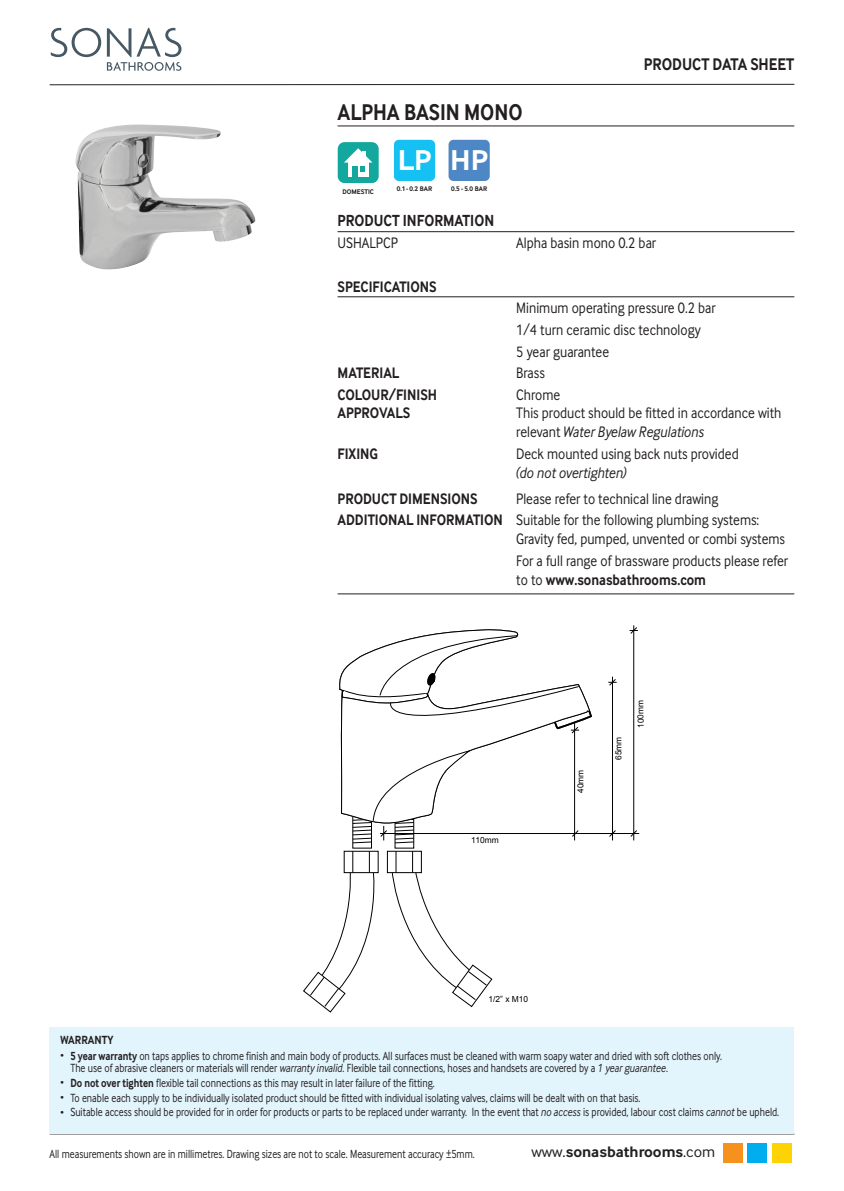
<style>
.page{position:relative;width:844px;height:1191px;background:#fff}
.page>*{position:absolute;margin:0;border:0;box-sizing:border-box;transform-origin:0 0}
.t1{font:700 29.75px "Inter Face Da Ma";color:#fff}
.t2{font:700 23.62px "Inter Face Da Ma";color:#231f20;scale:.85 1}
.t3{font:700 17.5px "Inter Face Da Ma";color:#231f20;scale:.85 1}
.t4{font:700 16.62px "Inter Face Da Ma";color:#231f20;scale:.85 1}
.t5{font:15.75px/21.7px "Inter Face Da Ma";color:#231f20;scale:.85 1}
.t6{font:700 15.75px "Inter Face Da Ma";color:#231f20;scale:.85 1}
.t7{font:700 15.75px "Inter Face Da Ma";color:#231f20}
.t8{font:italic 15.75px "Inter Face Da Ma";color:#231f20;scale:.85 1}
.t9{font:12.25px/12.2px "Inter Face Da Ma";color:#231f20;scale:.8 1}
.t10{font:700 12.25px "Inter Face Da Ma";color:#231f20;scale:.85 1}
.t11{font:8.4px "Arial";letter-spacing:-.005em;color:#000}
.t12{font:700 7px "Inter Face Da Ma";color:#231f20;scale:.95 1}
.s1{font-style:italic}
.s2{font-weight:700}
.s3{font-weight:400}
.s4{font-size:7px}
</style>
<div class="page">
<hr style="left:50px;top:1133px;width:744px;height:1px;background:#231f20">
<hr style="left:50px;top:84px;width:744px;height:1px;background:#231f20">
<svg style="left:51px;top:28px;width:50px;height:29px"></svg>
<svg style="left:107px;top:28px;width:74px;height:43px"></svg>
<div style="left:772px;top:1143px;width:19px;height:20px;background:#fed304"></div>
<div style="left:747px;top:1143px;width:20px;height:20px;background:#00aeef"></div>
<div style="left:722px;top:1143px;width:20px;height:20px;background:#f6911e"></div>
<div style="left:50px;top:1027px;width:744px;height:106px;background:#e2f4fc"></div>
<div style="left:337px;top:142px;width:41px;height:41px;background:#12a89e;border-radius:7px"></div>
<div style="left:348px;top:162px;width:20px;height:15px;background:#fff"></div>
<div style="left:353px;top:167px;width:5px;height:10px;background:#12a89e"></div>
<svg style="left:344px;top:148px;width:28px;height:24px"></svg>
<div style="left:394px;top:140px;width:41px;height:41px;background:#15c0f2;border-radius:5px"></div>
<div style="left:448px;top:140px;width:41px;height:41px;background:#4d87c6;border-radius:5px"></div>
<hr style="left:337px;top:125px;width:457px;height:1px;background:#231f20">
<hr style="left:337px;top:231px;width:457px;height:1px;background:#231f20">
<hr style="left:337px;top:296px;width:457px;height:1px;background:#231f20">
<hr style="left:337px;top:593px;width:457px;height:1px;background:#231f20">
<img style="left:75px;top:124px;width:181px;height:146px">
<svg style="left:339px;top:629px;width:253px;height:119px"></svg>
<hr style="left:380px;top:833px;width:259px;height:1px;background:#000">
<hr style="left:633px;top:625px;width:1px;height:215px;background:#000">
<hr style="left:612px;top:676px;width:1px;height:164px;background:#000">
<svg style="left:303px;top:851px;width:76px;height:161px"></svg>
<div style="left:387px;top:851px;width:34px;height:22px;border:1px solid #000"></div>
<svg style="left:391px;top:851px;width:101px;height:156px"></svg>
<svg style="left:609px;top:830px;width:7px;height:7px"></svg>
<svg style="left:630px;top:829px;width:7px;height:8px"></svg>
<svg style="left:608px;top:679px;width:8px;height:7px"></svg>
<svg style="left:629px;top:626px;width:8px;height:8px"></svg>
<svg style="left:341px;top:635px;width:250px;height:208px"></svg>
<h2 class="t2" style="left:337px;top:103px;width:219px">ALPHA BASIN MONO</h2>
<p class="t12" style="left:342px;top:189px;width:35px">DOMESTIC</p>
<h1 class="t1" style="left:397px;top:148px;width:35px">LP</h1>
<p class="t12" style="left:397px;top:186px;width:39px">0.1- 0.2 BAR</p>
<h1 class="t1" style="left:450px;top:148px;width:39px">HP</h1>
<p class="t12" style="left:451px;top:186px;width:39px">0.5 - 5.0 BAR</p>
<h3 class="t3" style="left:643px;top:58px;width:178px">PRODUCT DATA SHEET</h3>
<h3 class="t4" style="left:337px;top:214px;width:186px">PRODUCT INFORMATION</h3>
<p class="t5" style="left:337px;top:234px;width:72px">USHALPCP</p>
<p class="t5" style="left:516px;top:234px;width:166px">Alpha basin mono 0.2 bar</p>
<p class="t6" style="left:337px;top:280px;width:118px">SPECIFICATIONS</p>
<p class="t5" style="left:516px;top:299px;width:236px">Minimum operating pressure 0.2 bar<br>1/4 turn ceramic disc technology<br>5 year guarantee</p>
<p class="t6" style="left:337px;top:367px;width:74px">MATERIAL</p>
<p class="t5" style="left:516px;top:364px;width:35px">Brass</p>
<p class="t6" style="left:337px;top:388px;width:118px">COLOUR/FINISH</p>
<p class="t5" style="left:516px;top:385px;width:53px">Chrome</p>
<p class="t6" style="left:337px;top:407px;width:87px">APPROVALS</p>
<p class="t5" style="left:516px;top:405px;width:313px;line-height:19.2px">This product should be fitted in accordance with relevant <span class="s1">Water Byelaw Regulations</span></p>
<p class="t6" style="left:337px;top:447px;width:49px">FIXING</p>
<p class="t5" style="left:516px;top:444px;width:263px">Deck mounted using back nuts provided</p>
<p class="t8" style="left:516px;top:468px;width:132px">(do not overtighten)</p>
<p class="t6" style="left:337px;top:492px;width:166px">PRODUCT DIMENSIONS</p>
<p class="t5" style="left:337px;top:489px;width:497px;text-indent:179px">Please refer to technical line drawing<br><span class="s2">ADDITIONAL INFORMATION</span> Suitable for the following plumbing systems:</p>
<p class="t5" style="left:516px;top:530px;width:321px">Gravity fed, pumped, unvented or combi systems<br>For a full range of brassware products please refer</p>
<p class="t6" style="left:516px;top:574px;width:225px"><span class="s3">to to</span> www.sonasbathrooms.com</p>
<p class="t11" style="left:471px;top:835px;width:29px">110mm</p>
<p class="t11" style="left:575px;top:793px;width:25px;rotate:-90deg">40mm</p>
<p class="t11" style="left:613px;top:760px;width:25px;rotate:-90deg">65mm</p>
<p class="t11" style="left:636px;top:728px;width:30px;rotate:-91deg">100mm</p>
<p class="t11" style="left:488px;top:994px;width:41px">1/2” x M10</p>
<p class="t10" style="left:60px;top:1035px;width:64px">WARRANTY</p>
<p class="t9" style="left:70px;top:1050px;width:815px;text-indent:-10px"><span class="s4">•</span> <span class="s2">5 year warranty</span> on taps applies to chrome finish and main body of products. All surfaces must be cleaned with warm soapy water and dried with soft clothes only.<br>The use of abrasive cleaners or materials will render <span class="s1">warranty invalid</span>. Flexible tail connections, hoses and handsets are covered by a <span class="s1">1 year guarantee</span>.</p>
<p class="t9" style="left:60px;top:1077px;width:469px"><span class="s4">•</span> <span class="s2">Do not over tighten</span> flexible tail connections as this may result in later failure of the fitting.</p>
<p class="t9" style="left:60px;top:1092px;width:726px"><span class="s4">•</span> To enable each supply to be individually isolated product should be fitted with individual isolating valves, claims will be dealt with on that basis.</p>
<p class="t9" style="left:60px;top:1107px;width:899px"><span class="s4">•</span> Suitable access should be provided for in order for products or parts to be replaced under warranty. In the event that <span class="s1">no access</span> is provided, labour cost claims <span class="s1">cannot</span> be upheld.</p>
<p class="t9" style="left:50px;top:1149px;width:533px">All measurements shown are in millimetres. Drawing sizes are not to scale. Measurement accuracy ±5mm.</p>
<p class="t7" style="left:531px;top:1145px;width:185px"><span class="s3">www.</span>sonasbathrooms<span class="s3">.com</span></p>
</div>
